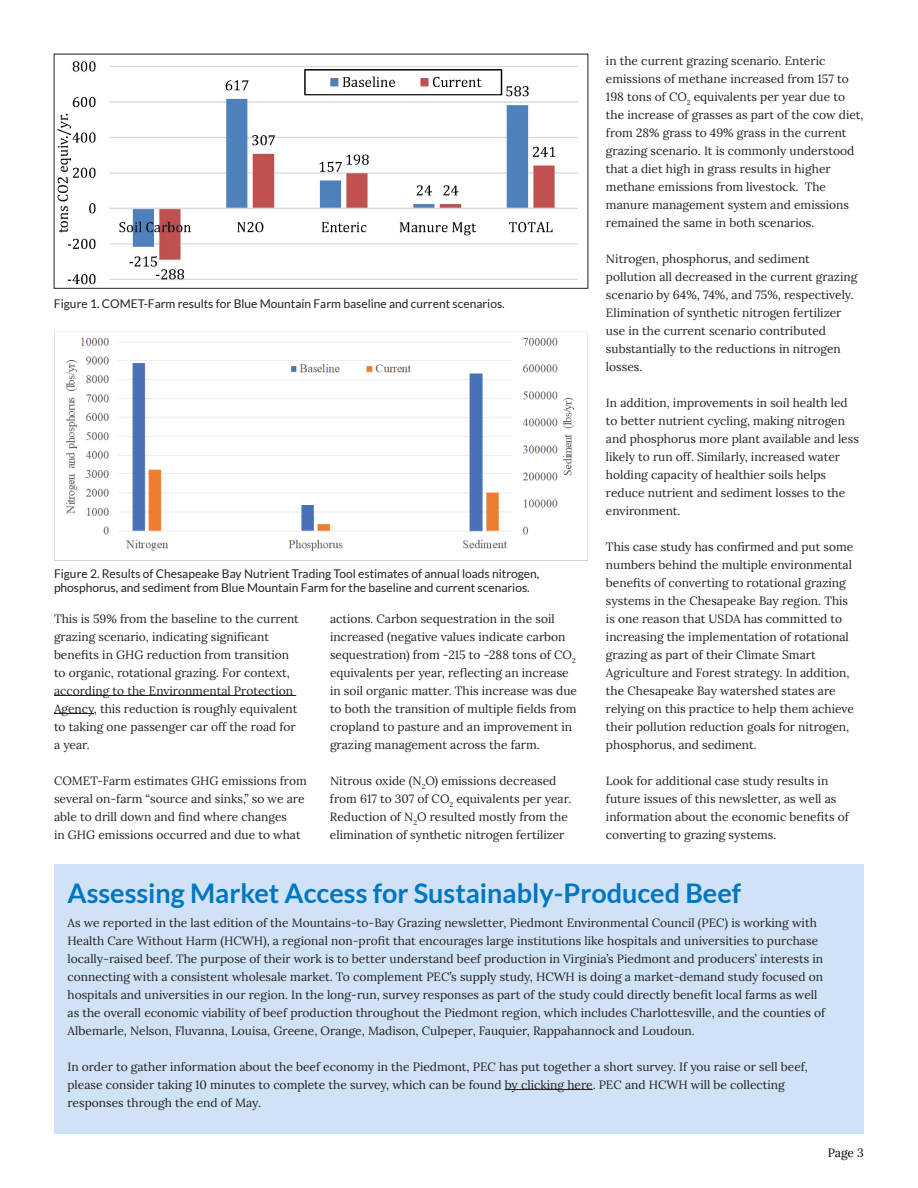
<style>
.page{position:relative;width:918px;height:1188px;background:#fff}
.page>*{position:absolute;margin:0;border:0;box-sizing:border-box;transform-origin:0 0}
.t1{font:700 27px "Lato";color:#0076c0}
.t2{font:12px/18px "Lora";color:#231f20}
.t3{font:12px/13.5px "Lato";color:#231f20}
.t4{font:12px "Lora";color:#010203}
</style>
<div class="page">
<hr style="left:54px;top:695px;width:242px;height:1px;background:#231f20">
<hr style="left:54px;top:713px;width:40px;height:1px;background:#231f20">
<img style="left:54px;top:332px;width:534px;height:228px">
<img style="left:57px;top:61px;width:521px;height:224px">
<div style="left:54px;top:864px;width:810px;height:270px;background:#d0e2f5"></div>
<hr style="left:505px;top:1089px;width:88px;height:1px;background:#231f20">
<p class="t3" style="left:54px;top:297px;width:452px">Figure 1. COMET-Farm results for Blue Mountain Farm baseline and current scenarios.</p>
<p class="t3" style="left:54px;top:567px;width:487px">Figure 2. Results of Chesapeake Bay Nutrient Trading Tool estimates of annual loads nitrogen, phosphorus, and sediment from Blue Mountain Farm for the baseline and current scenarios.</p>
<p class="t2" style="left:54px;top:609px;width:246px">This is 59% from the baseline to the current grazing scenario, indicating significant benefits in GHG reduction from transition to organic, rotational grazing. For context, according to the Environmental Protection Agency, this reduction is roughly equivalent to taking one passenger car off the road for a year.</p>
<p class="t2" style="left:54px;top:771px;width:254px">COMET-Farm estimates GHG emissions from several on-farm “source and sinks,” so we are able to drill down and find where changes<br>in GHG emissions occurred and due to what</p>
<p class="t2" style="left:330px;top:609px;width:249px">actions. Carbon sequestration in the soil increased (negative values indicate carbon sequestration) from -215 to -288 tons of CO<sub>2 </sub>equivalents per year, reflecting an increase in soil organic matter. This increase was due to both the transition of multiple fields from cropland to pasture and an improvement in grazing management across the farm.</p>
<p class="t2" style="left:330px;top:771px;width:243px">Nitrous oxide (N<sub>2</sub>O) emissions decreased from 617 to 307 of CO<sub>2</sub> equivalents per year.<br>Reduction of N<sub>2</sub>O resulted mostly from the elimination of synthetic nitrogen fertilizer</p>
<p class="t2" style="left:606px;top:51px;width:259px">in the current grazing scenario. Enteric emissions of methane increased from 157 to 198 tons of CO<sub>2</sub> equivalents per year due to the increase of grasses as part of the cow diet, from 28% grass to 49% grass in the current grazing scenario. It is commonly understood that a diet high in grass results in higher methane emissions from livestock. The manure management system and emissions remained the same in both scenarios.</p>
<p class="t2" style="left:606px;top:249px;width:253px">Nitrogen, phosphorus, and sediment pollution all decreased in the current grazing scenario by 64%, 74%, and 75%, respectively.<br>Elimination of synthetic nitrogen fertilizer use in the current scenario contributed substantially to the reductions in nitrogen losses.</p>
<p class="t2" style="left:606px;top:393px;width:254px">In addition, improvements in soil health led to better nutrient cycling, making nitrogen and phosphorus more plant available and less likely to run off. Similarly, increased water holding capacity of healthier soils helps reduce nutrient and sediment losses to the environment.</p>
<p class="t2" style="left:606px;top:537px;width:250px">This case study has confirmed and put some numbers behind the multiple environmental benefits of converting to rotational grazing systems in the Chesapeake Bay region. This is one reason that USDA has committed to increasing the implementation of rotational grazing as part of their Climate Smart Agriculture and Forest strategy. In addition, the Chesapeake Bay watershed states are relying on this practice to help them achieve their pollution reduction goals for nitrogen, phosphorus, and sediment.</p>
<p class="t2" style="left:606px;top:771px;width:244px">Look for additional case study results in future issues of this newsletter, as well as information about the economic benefits of converting to grazing systems.</p>
<h1 class="t1" style="left:68px;top:877px;width:675px">Assessing Market Access for Sustainably-Produced Beef</h1>
<p class="t2" style="left:68px;top:913px;width:759px">As we reported in the last edition of the Mountains-to-Bay Grazing newsletter, Piedmont Environmental Council (PEC) is working with Health Care Without Harm (HCWH), a regional non-profit that encourages large institutions like hospitals and universities to purchase locally-raised beef. The purpose of their work is to better understand beef production in Virginia’s Piedmont and producers’ interests in connecting with a consistent wholesale market. To complement PEC’s supply study, HCWH is doing a market-demand study focused on hospitals and universities in our region. In the long-run, survey responses as part of the study could directly benefit local farms as well as the overall economic viability of beef production throughout the Piedmont region, which includes Charlottesville, and the counties of Albemarle, Nelson, Fluvanna, Louisa, Greene, Orange, Madison, Culpeper, Fauquier, Rappahannock and Loudoun.</p>
<p class="t2" style="left:68px;top:1057px;width:742px">In order to gather information about the beef economy in the Piedmont, PEC has put together a short survey. If you raise or sell beef, please consider taking 10 minutes to complete the survey, which can be found by clicking here. PEC and HCWH will be collecting responses through the end of May.</p>
<p class="t4" style="left:828px;top:1144px;width:38px">Page 3</p>
</div>
